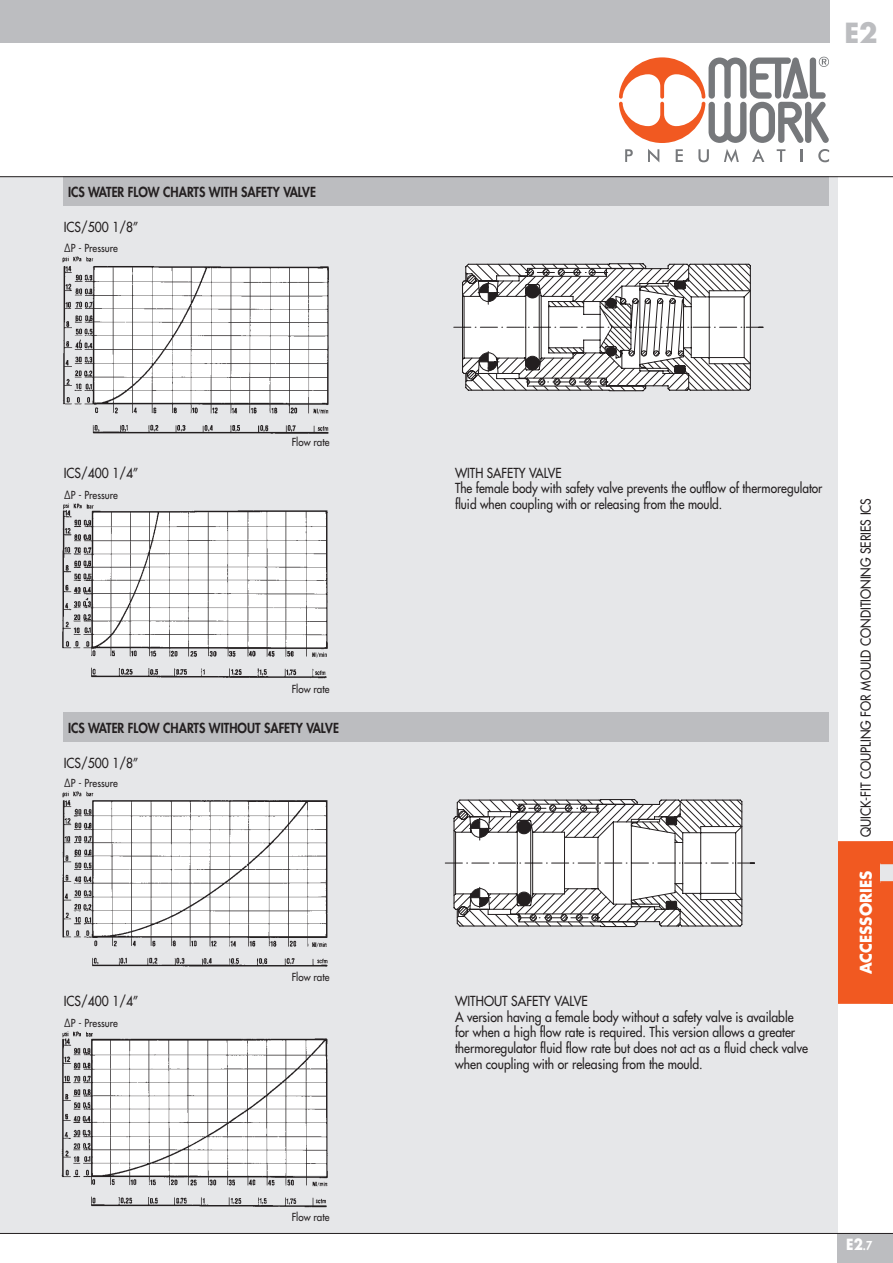
<style>
.page{position:relative;width:893px;height:1263px;background:#fff}
.page>*{position:absolute;margin:0;border:0;box-sizing:border-box;transform-origin:0 0}
.t1{font:700 27px "Futura Std";color:#bcbdc0}
.t2{font:700 15.75px "Futura Std";color:#fff;scale:.95 1}
.t3{font:700 15px "Futura Std";color:#fff;scale:.9 1}
.t4{font:500 13.5px/15.6px "Futura Std";color:#231f20;scale:.9 1}
.t5{font:500 13.5px/15.6px "Futura Std";color:#231f20;scale:.88 1}
.t6{font:800 13.5px "Futura Std";color:#231f20;scale:.9 1}
.t7{font:500 10.8px "Futura Std";color:#231f20;scale:.9 1}
.s1{font-weight:800;font-size:12px}
</style>
<div class="page">
<div style="left:838px;top:1233px;width:55px;height:30px;background:#bcbdc0"></div>
<div style="left:0;top:0;width:829px;height:43px;background:#bcbdc0"></div>
<svg style="left:625px;top:149px;width:8px;height:13px"></svg>
<svg style="left:648px;top:149px;width:11px;height:13px"></svg>
<svg style="left:676px;top:149px;width:7px;height:13px"></svg>
<svg style="left:698px;top:149px;width:11px;height:13px"></svg>
<svg style="left:724px;top:149px;width:15px;height:13px"></svg>
<svg style="left:752px;top:149px;width:12px;height:13px"></svg>
<svg style="left:777px;top:149px;width:8px;height:13px"></svg>
<svg style="left:800px;top:149px;width:2px;height:13px"></svg>
<svg style="left:818px;top:149px;width:11px;height:13px"></svg>
<svg style="left:619px;top:57px;width:210px;height:86px"></svg>
<div style="left:838px;top:840px;width:55px;height:165px;background:#f15921"></div>
<hr style="left:838px;top:838px;width:55px;height:3px;background:#fff">
<hr style="left:838px;top:1004px;width:55px;height:3px;background:#fff">
<div style="left:880px;top:863px;width:13px;height:20px;background:#e6e7e9"></div>
<svg style="left:880px;top:863px;width:13px;height:1px"></svg>
<svg style="left:880px;top:881px;width:13px;height:2px"></svg>
<div style="left:0;top:176px;width:838px;height:1057px;background:#e6e7e9"></div>
<div style="left:64px;top:176px;width:765px;height:30px;background:#bcbdc0"></div>
<div style="left:64px;top:712px;width:765px;height:30px;background:#bcbdc0"></div>
<hr style="left:0;top:176px;width:893px;height:1px;background:#231f20">
<hr style="left:0;top:1233px;width:893px;height:1px;background:#231f20">
<svg style="left:454px;top:263px;width:309px;height:129px;background:#cecdcd"></svg>
<svg style="left:445px;top:799px;width:309px;height:129px;background:#d3d2d2"></svg>
<img style="left:62px;top:256px;width:267px;height:178px">
<img style="left:62px;top:503px;width:266px;height:176px">
<img style="left:62px;top:791px;width:266px;height:176px">
<img style="left:61px;top:1031px;width:267px;height:177px">
<p class="t6" style="left:68px;top:183px;width:277px">ICS WATER FLOW CHARTS WITH SAFETY VALVE</p>
<p class="t4" style="left:64px;top:220px;width:85px">ICS/500 1/8’’</p>
<p class="t7" style="left:64px;top:242px;width:61px">∆P - Pressure</p>
<p class="t4" style="left:64px;top:465px;width:85px">ICS/400 1/4’’</p>
<p class="t7" style="left:64px;top:489px;width:61px">∆P - Pressure</p>
<p class="t7" style="left:292px;top:435px;width:43px">Flow rate</p>
<p class="t7" style="left:292px;top:682px;width:43px">Flow rate</p>
<p class="t6" style="left:68px;top:719px;width:303px">ICS WATER FLOW CHARTS WITHOUT SAFETY VALVE</p>
<p class="t4" style="left:64px;top:755px;width:85px">ICS/500 1/8’’</p>
<p class="t7" style="left:64px;top:776px;width:61px">∆P - Pressure</p>
<p class="t4" style="left:64px;top:993px;width:85px">ICS/400 1/4’’</p>
<p class="t7" style="left:64px;top:1017px;width:61px">∆P - Pressure</p>
<p class="t7" style="left:292px;top:970px;width:43px">Flow rate</p>
<p class="t7" style="left:292px;top:1210px;width:43px">Flow rate</p>
<h1 class="t1" style="left:844px;top:14px;width:35px">E2</h1>
<p class="t5" style="left:455px;top:465px;width:419px">WITH SAFETY VALVE<br>The female body with safety valve prevents the outflow of thermoregulator fluid when coupling with or releasing from the mould.</p>
<p class="t4" style="left:455px;top:993px;width:394px">WITHOUT SAFETY VALVE<br>A version having a female body without a safety valve is available for when a high flow rate is required. This version allows a greater thermoregulator fluid flow rate but does not act as a fluid check valve when coupling with or releasing from the mould.</p>
<p class="t4" style="left:858px;top:837px;width:378px;rotate:-90deg">QUICK-FIT COUPLING FOR MOULD CONDITIONING SERIES ICS</p>
<p class="t2" style="left:855px;top:974px;width:111px;rotate:-90deg">ACCESSORIES</p>
<p class="t3" style="left:846px;top:1234px;width:31px">E2<span class="s1">.7</span></p>
</div>
